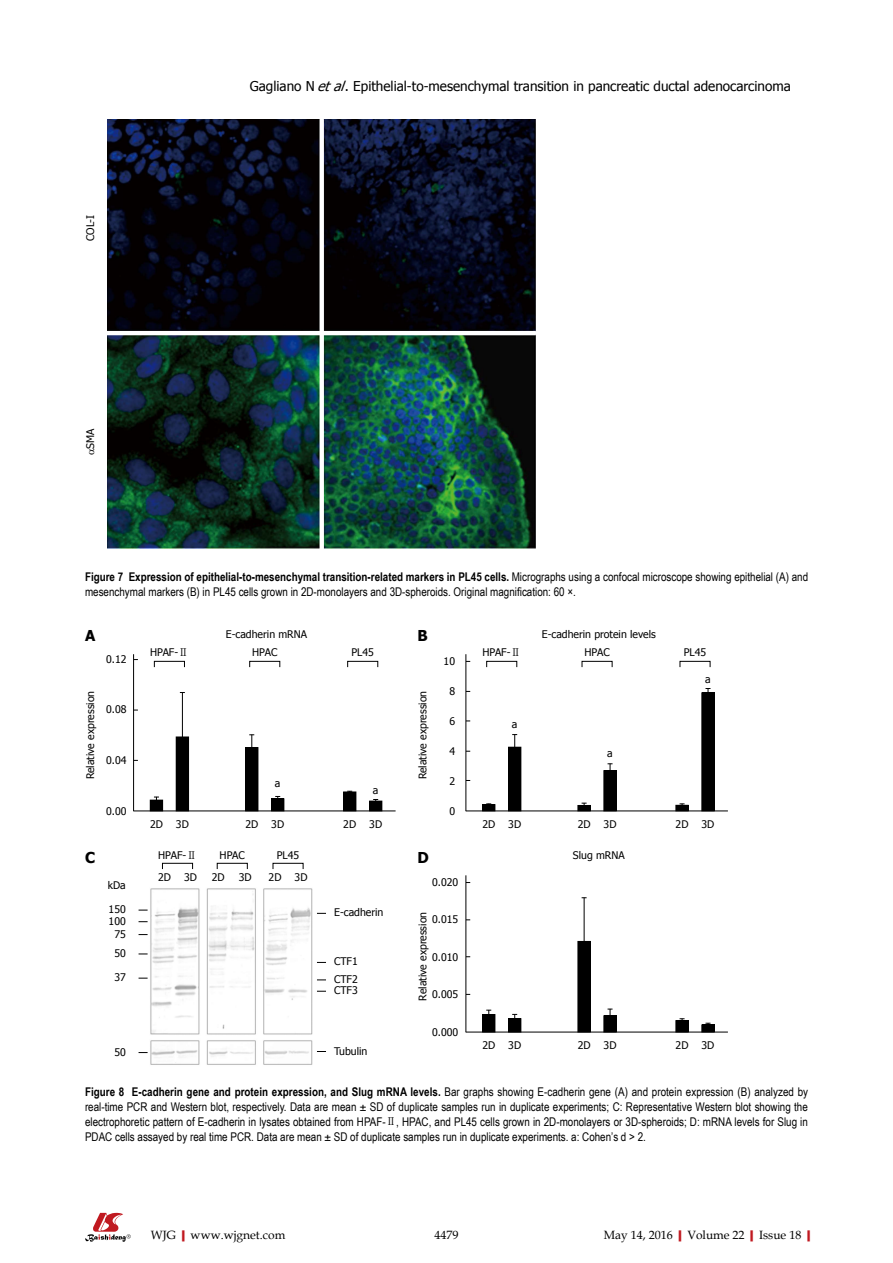
<style>
.page{position:relative;width:893px;height:1263px;background:#fff}
.page>*{position:absolute;margin:0;border:0;box-sizing:border-box;transform-origin:0 0}
.t1{font:700 15px "Tahoma";color:#000}
.t2{font:13.5px "Tahoma";color:#000}
.t3{font:12px/15px "Arial Narrow";color:#000}
.t4{font:12px "Book Antiqua";color:#000}
.t5{font:10.5px/11.6px "Tahoma";color:#000}
.s1{font-style:italic}
.s2{font-weight:700}
.s3{font-family:"Koz Min Pro"}
.s4{font-family:"Koz Min Pro";font-size:10.5px}
.s5{font-weight:700;color:#c01920}
</style>
<div class="page">
<svg style="left:85px;top:1213px;width:46px;height:29px"></svg>
<img style="left:107px;top:119px;width:429px;height:430px">
<svg style="left:320px;top:119px;width:4px;height:430px"></svg>
<hr style="left:107px;top:331px;width:429px;height:4px;background:#fff">
<hr style="left:133px;top:811px;width:263px;height:1px;background:#000">
<hr style="left:133px;top:654px;width:1px;height:157px;background:#000">
<div style="left:150px;top:800px;width:13px;height:11px;background:#000"></div>
<div style="left:176px;top:737px;width:13px;height:74px;background:#000"></div>
<hr style="left:182px;top:692px;width:1px;height:51px;background:#000">
<div style="left:154px;top:661px;width:31px;height:6px;border:1px solid #000"></div>
<div style="left:246px;top:747px;width:12px;height:64px;background:#000"></div>
<div style="left:245px;top:747px;width:13px;height:64px;border:1px solid #000"></div>
<svg style="left:249px;top:734px;width:5px;height:15px"></svg>
<div style="left:272px;top:799px;width:12px;height:12px;background:#000"></div>
<div style="left:271px;top:799px;width:13px;height:12px;border:1px solid #000"></div>
<svg style="left:275px;top:796px;width:5px;height:5px"></svg>
<div style="left:249px;top:661px;width:31px;height:6px;border:1px solid #000"></div>
<div style="left:344px;top:792px;width:12px;height:19px;background:#000"></div>
<div style="left:343px;top:792px;width:13px;height:19px;border:1px solid #000"></div>
<svg style="left:347px;top:791px;width:5px;height:3px"></svg>
<div style="left:369px;top:801px;width:13px;height:10px;background:#000"></div>
<div style="left:347px;top:661px;width:31px;height:6px;border:1px solid #000"></div>
<hr style="left:466px;top:811px;width:262px;height:1px;background:#000">
<hr style="left:466px;top:654px;width:1px;height:157px;background:#000">
<div style="left:483px;top:805px;width:12px;height:6px;background:#000"></div>
<div style="left:482px;top:804px;width:13px;height:7px;border:1px solid #000"></div>
<div style="left:509px;top:747px;width:12px;height:64px;background:#000"></div>
<div style="left:508px;top:747px;width:13px;height:64px;border:1px solid #000"></div>
<svg style="left:512px;top:734px;width:5px;height:15px"></svg>
<div style="left:486px;top:661px;width:31px;height:6px;border:1px solid #000"></div>
<div style="left:578px;top:805px;width:12px;height:6px;background:#000"></div>
<div style="left:604px;top:771px;width:12px;height:40px;background:#000"></div>
<svg style="left:607px;top:763px;width:5px;height:8px"></svg>
<div style="left:582px;top:661px;width:30px;height:6px;border:1px solid #000"></div>
<div style="left:676px;top:805px;width:12px;height:6px;background:#000"></div>
<div style="left:702px;top:693px;width:12px;height:118px;background:#000"></div>
<svg style="left:705px;top:688px;width:5px;height:5px"></svg>
<div style="left:680px;top:661px;width:30px;height:6px;border:1px solid #000"></div>
<img style="left:150px;top:888px;width:163px;height:177px">
<div style="left:217px;top:863px;width:31px;height:6px;border:1px solid #000"></div>
<div style="left:162px;top:863px;width:31px;height:6px;border:1px solid #000"></div>
<div style="left:273px;top:863px;width:30px;height:6px;border:1px solid #000"></div>
<hr style="left:466px;top:1032px;width:262px;height:1px;background:#000">
<hr style="left:466px;top:875px;width:1px;height:157px;background:#000">
<div style="left:483px;top:1014px;width:12px;height:18px;background:#000"></div>
<div style="left:482px;top:1014px;width:13px;height:18px;border:1px solid #000"></div>
<svg style="left:486px;top:1010px;width:5px;height:6px"></svg>
<div style="left:509px;top:1019px;width:12px;height:13px;background:#000"></div>
<div style="left:508px;top:1018px;width:13px;height:14px;border:1px solid #000"></div>
<svg style="left:512px;top:1014px;width:5px;height:6px"></svg>
<div style="left:578px;top:941px;width:12px;height:91px;background:#000"></div>
<hr style="left:584px;top:897px;width:1px;height:48px;background:#000">
<div style="left:604px;top:1016px;width:12px;height:16px;background:#000"></div>
<svg style="left:607px;top:1009px;width:5px;height:7px"></svg>
<div style="left:676px;top:1020px;width:12px;height:12px;background:#000"></div>
<div style="left:702px;top:1025px;width:12px;height:7px;background:#000"></div>
<p class="t5" style="left:84px;top:241px;width:27px;rotate:-90deg">COL-I</p>
<p class="t5" style="left:84px;top:449px;width:22px;rotate:-90deg">SMA</p>
<p class="t2" style="left:250px;top:77px;width:543px">Gagliano N <span class="s1">etal</span>. Epithelial-to-mesenchymal transition in pancreatic ductal adenocarcinoma</p>
<p class="t3" style="left:85px;top:569px;width:725px"><span class="s2">Figure 7 Expression of epithelial-to-mesenchymal transition-related markers in PL45 cells.</span> Micrographs using a confocal microscope showing epithelial (A) and mesenchymal markers (B) in PL45 cells grown in 2D-monolayers and 3D-spheroids. Original magnification: 60 ×.</p>
<p class="t5" style="left:226px;top:627px;width:83px">E-cadherin mRNA</p>
<p class="t1" style="left:85px;top:625px;width:12px">A</p>
<p class="t1" style="left:417px;top:625px;width:12px">B</p>
<p class="t5" style="left:106px;top:652px;width:22px">0.12</p>
<p class="t5" style="left:84px;top:779px;width:90px;rotate:-90deg">Relative expression</p>
<p class="t5" style="left:106px;top:703px;width:22px">0.08</p>
<p class="t5" style="left:106px;top:754px;width:22px">0.04</p>
<p class="t5" style="left:106px;top:805px;width:22px">0.00</p>
<p class="t5" style="left:150px;top:646px;width:40px">HPAF-<span class="s3">Ⅱ</span></p>
<p class="t5" style="left:150px;top:818px;width:40px">2D 3D</p>
<p class="t5" style="left:252px;top:646px;width:27px">HPAC</p>
<p class="t5" style="left:275px;top:777px;width:7px">a</p>
<p class="t5" style="left:245px;top:818px;width:40px">2D 3D</p>
<p class="t5" style="left:351px;top:646px;width:24px">PL45</p>
<p class="t5" style="left:373px;top:784px;width:7px">a</p>
<p class="t5" style="left:343px;top:818px;width:40px">2D 3D</p>
<p class="t5" style="left:416px;top:779px;width:90px;rotate:-90deg">Relative expression</p>
<p class="t5" style="left:444px;top:654px;width:13px">10</p>
<p class="t5" style="left:449px;top:684px;width:7px">8</p>
<p class="t5" style="left:449px;top:714px;width:7px">6</p>
<p class="t5" style="left:449px;top:744px;width:7px">4</p>
<p class="t5" style="left:449px;top:774px;width:7px">2</p>
<p class="t5" style="left:449px;top:804px;width:7px">0</p>
<p class="t5" style="left:482px;top:646px;width:40px">HPAF-<span class="s3">Ⅱ</span></p>
<p class="t5" style="left:542px;top:627px;width:116px">E-cadherin protein levels</p>
<p class="t5" style="left:584px;top:646px;width:27px">HPAC</p>
<p class="t5" style="left:512px;top:717px;width:7px">a</p>
<p class="t5" style="left:482px;top:818px;width:40px">2D 3D</p>
<p class="t5" style="left:607px;top:747px;width:7px">a</p>
<p class="t5" style="left:578px;top:818px;width:40px">2D 3D</p>
<p class="t1" style="left:85px;top:847px;width:12px">C</p>
<p class="t5" style="left:108px;top:879px;width:19px">kDa</p>
<p class="t5" style="left:109px;top:903px;width:19px">150<br>100</p>
<p class="t5" style="left:114px;top:923px;width:13px;line-height:19.4px">75<br>50</p>
<p class="t5" style="left:114px;top:971px;width:13px">37</p>
<p class="t5" style="left:158px;top:848px;width:40px">HPAF-<span class="s3">Ⅱ</span></p>
<p class="t5" style="left:158px;top:870px;width:40px">2D 3D</p>
<p class="t5" style="left:220px;top:848px;width:27px">HPAC</p>
<p class="t5" style="left:212px;top:870px;width:14px">2D</p>
<p class="t5" style="left:239px;top:870px;width:14px">3D</p>
<p class="t5" style="left:277px;top:848px;width:24px">PL45</p>
<p class="t5" style="left:269px;top:870px;width:40px">2D 3D</p>
<p class="t5" style="left:334px;top:906px;width:51px">E-cadherin</p>
<p class="t5" style="left:334px;top:952px;width:25px;line-height:17.5px">CTF1<br>CTF2</p>
<p class="t5" style="left:334px;top:984px;width:25px">CTF3</p>
<p class="t1" style="left:417px;top:847px;width:13px">D</p>
<p class="t5" style="left:573px;top:848px;width:53px">Slug mRNA</p>
<p class="t5" style="left:432px;top:876px;width:28px">0.020</p>
<p class="t5" style="left:432px;top:913px;width:28px">0.015</p>
<p class="t5" style="left:432px;top:951px;width:28px">0.010</p>
<p class="t5" style="left:432px;top:988px;width:28px">0.005</p>
<p class="t5" style="left:432px;top:1026px;width:28px">0.000</p>
<p class="t5" style="left:416px;top:1000px;width:90px;rotate:-90deg">Relative expression</p>
<p class="t5" style="left:684px;top:646px;width:24px">PL45</p>
<p class="t5" style="left:705px;top:673px;width:7px">a</p>
<p class="t5" style="left:676px;top:818px;width:40px">2D 3D</p>
<p class="t5" style="left:114px;top:1045px;width:13px">50</p>
<p class="t5" style="left:334px;top:1044px;width:35px">Tubulin</p>
<p class="t5" style="left:482px;top:1039px;width:40px">2D 3D</p>
<p class="t5" style="left:578px;top:1039px;width:40px">2D 3D</p>
<p class="t5" style="left:676px;top:1039px;width:40px">2D 3D</p>
<p class="t3" style="left:85px;top:1083px;width:725px;text-align:justify"><span class="s2">Figure 8 E-cadherin gene and protein expression, and Slug mRNA levels.</span> Bar graphs showing E-cadherin gene (A) and protein expression (B) analyzed by real-time PCR and Western blot, respectively. Data are mean ± SD of duplicate samples run in duplicate experiments; C: Representative Western blot showing the electrophoretic pattern of E-cadherin in lysates obtained from HPAF-<span class="s4">Ⅱ</span>, HPAC, and PL45 cells grown in 2D-monolayers or 3D-spheroids; D: mRNA levels for Slug in PDAC cells assayed by real time PCR. Data are mean ± SD of duplicate samples run in duplicate experiments. a: Cohen’s d &gt; 2.</p>
<p class="t4" style="left:151px;top:1226px;width:136px">WJG<span class="s5">|</span>www.wjgnet.com</p>
<p class="t4" style="left:434px;top:1226px;width:25px">4479</p>
<p class="t4" style="left:604px;top:1226px;width:214px">May 14, 2016<span class="s5">|</span>Volume 22<span class="s5">|</span>Issue 18<span class="s5">|</span></p>
</div>
